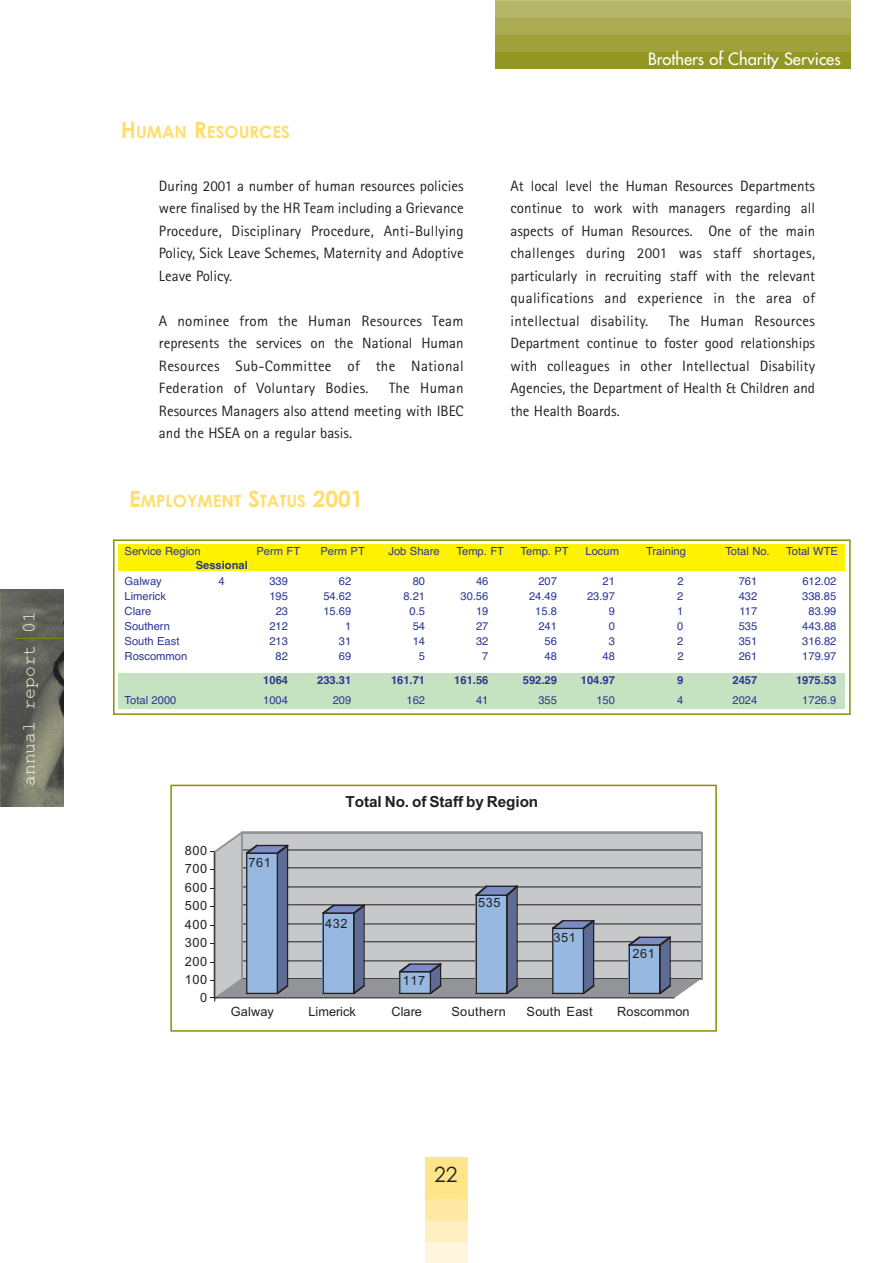
<style>
.page{position:relative;width:893px;height:1263px;background:#fff}
.page>*{position:absolute;margin:0;border:0;box-sizing:border-box;transform-origin:0 0}
.t1{font:21px "Century Gothic";color:#231f20}
.t2{font:18px "Courier New";color:#fff6dd}
.t3{font:700 16.8px "Century Gothic";color:#ffde6c}
.t4{font:16.5px "Futura";color:#fff}
.t5{font:700 15.3px "Arial";letter-spacing:-.005em;color:#231f20}
.t6{font:15px/22.5px "Rotis Sans Serif";color:#231f20;text-align:justify}
.t7{font:12.75px "Arial";letter-spacing:.03em;color:#231f20}
.t8{font:12.75px "Arial";letter-spacing:.01em;color:#231f20}
.t9{font:12.75px "Arial";letter-spacing:-.005em;color:#231f20}
.t10{font:11.1px "Helvetica";color:#2b3795}
.t11{font:700 11.1px "Helvetica";color:#2b3795}
.s1{font-size:22.5px}
</style>
<div class="page">
<div style="left:495px;top:51px;width:355px;height:17px;background:#949623"></div>
<div style="left:495px;top:34px;width:355px;height:17px;background:#a0a13b"></div>
<div style="left:495px;top:17px;width:355px;height:17px;background:#abab52"></div>
<div style="left:495px;top:0;width:355px;height:17px;background:#b6b668"></div>
<div style="left:425px;top:1157px;width:42px;height:43px;background:#ffe489"></div>
<div style="left:425px;top:1200px;width:42px;height:21px;background:#ffe9a5"></div>
<div style="left:425px;top:1221px;width:42px;height:21px;background:#fff0c1"></div>
<div style="left:425px;top:1242px;width:42px;height:21px;background:#fff6dd"></div>
<img style="left:0;top:589px;width:64px;height:217px">
<hr style="left:14px;top:638px;width:49px;height:1px;background:#8a8d08">
<div style="left:113px;top:539px;width:738px;height:176px;border:2px solid #8a8d08"></div>
<svg style="left:210px;top:831px;width:493px;height:171px;background:#aab1bc"></svg>
<div style="left:170px;top:785px;width:547px;height:247px;border:2px solid #8a8d08"></div>
<div style="left:118px;top:544px;width:727px;height:27px;background:#fff200"></div>
<div style="left:118px;top:673px;width:727px;height:35px;background:#c5e3c1"></div>
<p class="t2" style="left:18px;top:786px;width:176px;rotate:-90deg">annual report 01</p>
<p class="t3" style="left:121px;top:122px;width:171px"><span class="s1">H</span>UMAN <span class="s1">R</span>ESOURCES</p>
<p class="t6" style="left:159px;top:176px;width:306px">During 2001 a number of human resources policies were finalised by the HR Team including a Grievance Procedure, Disciplinary Procedure, Anti-Bullying Policy, Sick Leave Schemes, Maternity and Adoptive Leave Policy.</p>
<p class="t6" style="left:159px;top:311px;width:306px">A nominee from the Human Resources Team represents the services on the National Human Resources Sub-Committee of the National Federation of Voluntary Bodies.</p>
<p class="t6" style="left:159px;top:378px;width:306px;text-indent:230px">The Human Resources Managers also attend meeting with IBEC and the HSEA on a regular basis.</p>
<p class="t3" style="left:129px;top:491px;width:236px"><span class="s1">E</span>MPLOYMENT <span class="s1">S</span>TATUS <span class="s1">2001</span></p>
<p class="t4" style="left:648px;top:50px;width:194px">Brothers of Charity Services</p>
<p class="t6" style="left:510px;top:176px;width:306px">At local level the Human Resources Departments continue to work with managers regarding all aspects of Human Resources. One of the main challenges during 2001 was staff shortages, particularly in recruiting staff with the relevant qualifications and experience in the area of intellectual disability.</p>
<p class="t6" style="left:510px;top:311px;width:306px;text-indent:159px">The Human Resources Department continue to foster good relationships with colleagues in other Intellectual Disability Agencies, the Department of Health &amp; Children and the Health Boards.</p>
<p class="t10" style="left:125px;top:547px;width:77px">Service Region</p>
<p class="t10" style="left:256px;top:547px;width:45px">Perm FT</p>
<p class="t10" style="left:320px;top:547px;width:46px">Perm PT</p>
<p class="t10" style="left:388px;top:547px;width:53px">Job Share</p>
<p class="t10" style="left:456px;top:547px;width:49px">Temp. FT</p>
<p class="t10" style="left:521px;top:547px;width:50px">Temp. PT</p>
<p class="t10" style="left:585px;top:547px;width:35px">Locum</p>
<p class="t10" style="left:646px;top:547px;width:41px">Training</p>
<p class="t10" style="left:725px;top:547px;width:46px">Total No.</p>
<p class="t10" style="left:786px;top:547px;width:53px">Total WTE</p>
<p class="t11" style="left:196px;top:561px;width:54px">Sessional</p>
<p class="t10" style="left:125px;top:577px;width:39px">Galway</p>
<p class="t10" style="left:219px;top:577px;width:8px">4</p>
<p class="t10" style="left:269px;top:577px;width:20px">339</p>
<p class="t10" style="left:339px;top:577px;width:14px">62</p>
<p class="t10" style="left:413px;top:577px;width:14px">80</p>
<p class="t10" style="left:476px;top:577px;width:14px">46</p>
<p class="t10" style="left:538px;top:577px;width:20px">207</p>
<p class="t10" style="left:602px;top:577px;width:14px">21</p>
<p class="t10" style="left:677px;top:577px;width:8px">2</p>
<p class="t10" style="left:739px;top:577px;width:20px">761</p>
<p class="t10" style="left:802px;top:577px;width:36px">612.02</p>
<p class="t10" style="left:125px;top:592px;width:43px">Limerick</p>
<p class="t10" style="left:269px;top:592px;width:20px">195</p>
<p class="t10" style="left:323px;top:592px;width:29px">54.62</p>
<p class="t10" style="left:403px;top:592px;width:23px">8.21</p>
<p class="t10" style="left:460px;top:592px;width:29px">30.56</p>
<p class="t10" style="left:529px;top:592px;width:29px">24.49</p>
<p class="t10" style="left:587px;top:592px;width:29px">23.97</p>
<p class="t10" style="left:677px;top:592px;width:8px">2</p>
<p class="t10" style="left:739px;top:592px;width:20px">432</p>
<p class="t10" style="left:802px;top:592px;width:36px">338.85</p>
<p class="t10" style="left:125px;top:607px;width:28px">Clare</p>
<p class="t10" style="left:276px;top:607px;width:14px">23</p>
<p class="t10" style="left:323px;top:607px;width:29px">15.69</p>
<p class="t10" style="left:410px;top:607px;width:17px">0.5</p>
<p class="t10" style="left:476px;top:607px;width:14px">19</p>
<p class="t10" style="left:535px;top:607px;width:23px">15.8</p>
<p class="t10" style="left:609px;top:607px;width:8px">9</p>
<p class="t10" style="left:677px;top:607px;width:8px">1</p>
<p class="t10" style="left:739px;top:607px;width:19px">117</p>
<p class="t10" style="left:808px;top:607px;width:29px">83.99</p>
<p class="t10" style="left:125px;top:622px;width:47px">Southern</p>
<p class="t10" style="left:269px;top:622px;width:20px">212</p>
<p class="t10" style="left:345px;top:622px;width:8px">1</p>
<p class="t10" style="left:413px;top:622px;width:14px">54</p>
<p class="t10" style="left:476px;top:622px;width:14px">27</p>
<p class="t10" style="left:538px;top:622px;width:20px">241</p>
<p class="t10" style="left:609px;top:622px;width:8px">0</p>
<p class="t10" style="left:677px;top:622px;width:8px">0</p>
<p class="t10" style="left:739px;top:622px;width:20px">535</p>
<p class="t10" style="left:802px;top:622px;width:36px">443.88</p>
<p class="t10" style="left:125px;top:637px;width:56px">South East</p>
<p class="t10" style="left:269px;top:637px;width:20px">213</p>
<p class="t10" style="left:339px;top:637px;width:14px">31</p>
<p class="t10" style="left:413px;top:637px;width:14px">14</p>
<p class="t10" style="left:476px;top:637px;width:14px">32</p>
<p class="t10" style="left:544px;top:637px;width:14px">56</p>
<p class="t10" style="left:609px;top:637px;width:8px">3</p>
<p class="t10" style="left:677px;top:637px;width:8px">2</p>
<p class="t10" style="left:739px;top:637px;width:20px">351</p>
<p class="t10" style="left:802px;top:637px;width:36px">316.82</p>
<p class="t10" style="left:125px;top:652px;width:64px">Roscommon</p>
<p class="t10" style="left:276px;top:652px;width:14px">82</p>
<p class="t10" style="left:339px;top:652px;width:14px">69</p>
<p class="t10" style="left:419px;top:652px;width:8px">5</p>
<p class="t10" style="left:482px;top:652px;width:8px">7</p>
<p class="t10" style="left:544px;top:652px;width:14px">48</p>
<p class="t10" style="left:602px;top:652px;width:14px">48</p>
<p class="t10" style="left:677px;top:652px;width:8px">2</p>
<p class="t10" style="left:739px;top:652px;width:20px">261</p>
<p class="t10" style="left:802px;top:652px;width:36px">179.97</p>
<p class="t11" style="left:263px;top:676px;width:26px">1064</p>
<p class="t11" style="left:317px;top:676px;width:36px">233.31</p>
<p class="t11" style="left:391px;top:676px;width:36px">161.71</p>
<p class="t11" style="left:454px;top:676px;width:36px">161.56</p>
<p class="t11" style="left:523px;top:676px;width:36px">592.29</p>
<p class="t11" style="left:581px;top:676px;width:36px">104.97</p>
<p class="t11" style="left:677px;top:676px;width:8px">9</p>
<p class="t11" style="left:732px;top:676px;width:26px">2457</p>
<p class="t11" style="left:796px;top:676px;width:42px">1975.53</p>
<p class="t10" style="left:125px;top:696px;width:53px">Total 2000</p>
<p class="t10" style="left:263px;top:696px;width:26px">1004</p>
<p class="t10" style="left:333px;top:696px;width:20px">209</p>
<p class="t10" style="left:406px;top:696px;width:20px">162</p>
<p class="t10" style="left:476px;top:696px;width:14px">41</p>
<p class="t10" style="left:538px;top:696px;width:20px">355</p>
<p class="t10" style="left:596px;top:696px;width:20px">150</p>
<p class="t10" style="left:677px;top:696px;width:8px">4</p>
<p class="t10" style="left:732px;top:696px;width:26px">2024</p>
<p class="t10" style="left:802px;top:696px;width:36px">1726.9</p>
<p class="t7" style="left:185px;top:846px;width:24px">800</p>
<p class="t7" style="left:185px;top:864px;width:24px">700</p>
<p class="t7" style="left:185px;top:883px;width:24px">600</p>
<p class="t7" style="left:185px;top:901px;width:24px">500</p>
<p class="t7" style="left:185px;top:920px;width:24px">400</p>
<p class="t7" style="left:185px;top:938px;width:24px">300</p>
<p class="t7" style="left:185px;top:957px;width:24px">200</p>
<p class="t7" style="left:185px;top:975px;width:24px">100</p>
<p class="t7" style="left:200px;top:993px;width:9px">0</p>
<p class="t7" style="left:249px;top:857px;width:24px">761</p>
<p class="t5" style="left:346px;top:796px;width:194px">Total No. of Staff by Region</p>
<p class="t7" style="left:325px;top:919px;width:24px">432</p>
<p class="t7" style="left:403px;top:976px;width:24px">117</p>
<p class="t7" style="left:478px;top:898px;width:24px">535</p>
<p class="t7" style="left:553px;top:933px;width:24px">351</p>
<p class="t7" style="left:632px;top:949px;width:24px">261</p>
<p class="t7" style="left:231px;top:1007px;width:45px">Galway</p>
<p class="t7" style="left:391px;top:1007px;width:32px">Clare</p>
<p class="t7" style="left:527px;top:1007px;width:68px">South East</p>
<p class="t9" style="left:309px;top:1007px;width:49px">Limerick</p>
<p class="t7" style="left:451px;top:1007px;width:56px">Southern</p>
<p class="t8" style="left:617px;top:1007px;width:74px">Roscommon</p>
<h1 class="t1" style="left:434px;top:1163px;width:25px">22</h1>
</div>
